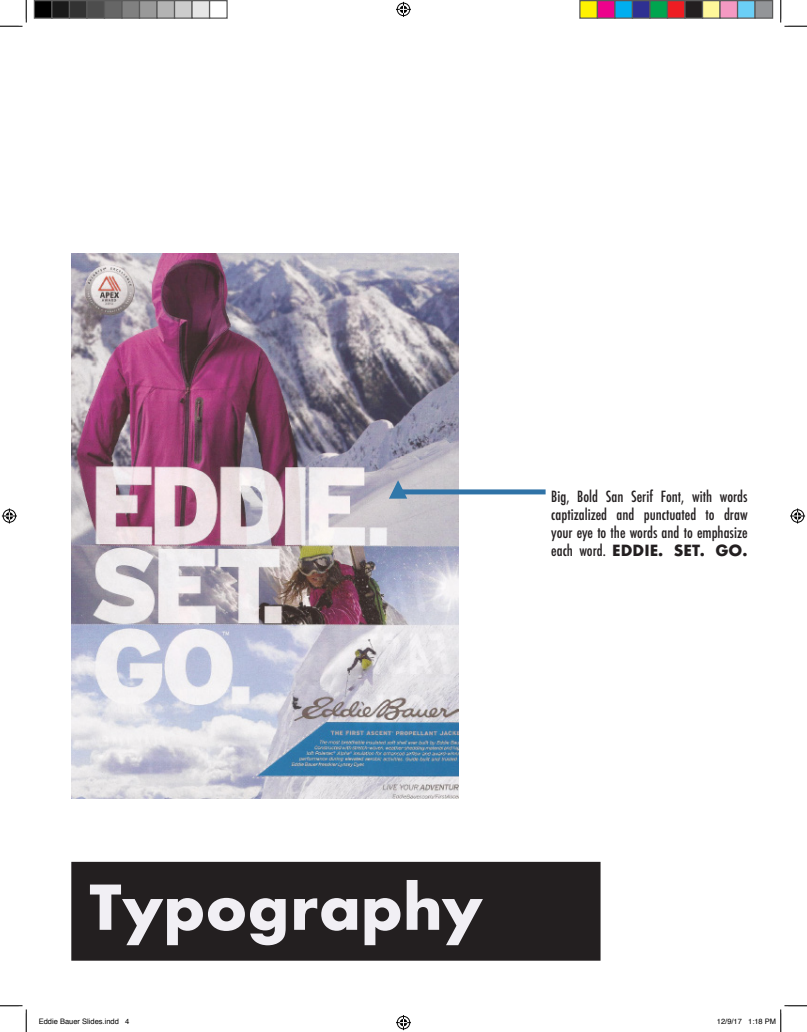
<style>
.page{position:relative;width:807px;height:1032px;background:#fff}
.page>*{position:absolute;margin:0;border:0;box-sizing:border-box;transform-origin:0 0}
.t1{font:700 60px "Futura";color:#f1eff4}
.t2{font:500 condensed 15px/18px "Futura";color:#231f20;text-align:justify}
.t3{font:7.5px "Helvetica";color:#000}
.s1{font-weight:700;font-stretch:normal}
</style>
<div class="page">
<div style="left:72px;top:862px;width:527px;height:97px;background:#231f20"></div>
<div style="left:71px;top:861px;width:529px;height:99px;border:1px solid #231f20"></div>
<img style="left:71px;top:253px;width:387px;height:545px">
<div style="left:398px;top:489px;width:147px;height:5px;background:#3073a7"></div>
<svg style="left:389px;top:480px;width:18px;height:18px"></svg>
<svg style="left:0;top:0;width:27px;height:27px"></svg>
<svg style="left:0;top:1005px;width:27px;height:26px"></svg>
<svg style="left:780px;top:0;width:26px;height:27px"></svg>
<svg style="left:396px;top:2px;width:15px;height:15px"></svg>
<svg style="left:396px;top:1015px;width:15px;height:14px"></svg>
<svg style="left:2px;top:508px;width:15px;height:15px"></svg>
<svg style="left:790px;top:508px;width:14px;height:15px"></svg>
<div style="left:34px;top:1px;width:18px;height:17px;background:#000"></div>
<div style="left:34px;top:0;width:18px;height:19px;border:1px solid #595959"></div>
<div style="left:52px;top:1px;width:17px;height:17px;background:#1a1a1a"></div>
<div style="left:51px;top:0;width:19px;height:19px;border:1px solid #595959"></div>
<div style="left:69px;top:1px;width:18px;height:17px;background:#333"></div>
<div style="left:69px;top:0;width:19px;height:19px;border:1px solid #595959"></div>
<div style="left:87px;top:1px;width:17px;height:17px;background:#4d4d4d"></div>
<div style="left:86px;top:0;width:19px;height:19px;border:1px solid #595959"></div>
<div style="left:104px;top:1px;width:18px;height:17px;background:#666"></div>
<div style="left:104px;top:0;width:18px;height:19px;border:1px solid #595959"></div>
<div style="left:122px;top:1px;width:17px;height:17px;background:#808080"></div>
<div style="left:121px;top:0;width:19px;height:19px;border:1px solid #595959"></div>
<div style="left:139px;top:1px;width:18px;height:17px;background:#999"></div>
<div style="left:139px;top:0;width:19px;height:19px;border:1px solid #595959"></div>
<div style="left:157px;top:1px;width:17px;height:17px;background:#b3b3b3"></div>
<div style="left:156px;top:0;width:19px;height:19px;border:1px solid #595959"></div>
<div style="left:174px;top:1px;width:18px;height:17px;background:#ccc"></div>
<div style="left:174px;top:0;width:18px;height:19px;border:1px solid #595959"></div>
<div style="left:192px;top:1px;width:17px;height:17px;background:#e6e6e6"></div>
<div style="left:191px;top:0;width:19px;height:19px;border:1px solid #595959"></div>
<div style="left:209px;top:0;width:19px;height:19px;border:1px solid #595959"></div>
<div style="left:579px;top:1px;width:18px;height:17px;background:#fff101"></div>
<div style="left:579px;top:0;width:19px;height:19px;border:1px solid #595959"></div>
<div style="left:597px;top:1px;width:17px;height:17px;background:#ed028c"></div>
<div style="left:596px;top:0;width:19px;height:19px;border:1px solid #595959"></div>
<div style="left:614px;top:1px;width:18px;height:17px;background:#00aeef"></div>
<div style="left:614px;top:0;width:18px;height:19px;border:1px solid #595959"></div>
<div style="left:632px;top:1px;width:17px;height:17px;background:#2e3092"></div>
<div style="left:631px;top:0;width:19px;height:19px;border:1px solid #595959"></div>
<div style="left:649px;top:1px;width:18px;height:17px;background:#00a54f"></div>
<div style="left:649px;top:0;width:19px;height:19px;border:1px solid #595959"></div>
<div style="left:667px;top:1px;width:17px;height:17px;background:#ee1d23"></div>
<div style="left:666px;top:0;width:19px;height:19px;border:1px solid #595959"></div>
<div style="left:684px;top:1px;width:18px;height:17px;background:#231f20"></div>
<div style="left:684px;top:0;width:18px;height:19px;border:1px solid #595959"></div>
<div style="left:702px;top:1px;width:17px;height:17px;background:#fff79a"></div>
<div style="left:701px;top:0;width:19px;height:19px;border:1px solid #595959"></div>
<div style="left:719px;top:1px;width:18px;height:17px;background:#f499c2"></div>
<div style="left:719px;top:0;width:19px;height:19px;border:1px solid #595959"></div>
<div style="left:737px;top:1px;width:17px;height:17px;background:#6bcff6"></div>
<div style="left:736px;top:0;width:19px;height:19px;border:1px solid #595959"></div>
<div style="left:754px;top:1px;width:18px;height:17px;background:#939598"></div>
<div style="left:754px;top:0;width:18px;height:19px;border:1px solid #595959"></div>
<svg style="left:780px;top:1005px;width:26px;height:26px"></svg>
<p class="t2" style="left:551px;top:487px;width:198px">Big, Bold San Serif Font, with words captizalized and punctuated to draw your eye to the words and to emphasize each word. <span class="s1">EDDIE. SET. GO.</span></p>
<p class="t1" style="left:89px;top:863px;width:395px">Typography</p>
<p class="t3" style="left:39px;top:1015px;width:92px">Eddie Bauer Slides.indd 4</p>
<p class="t3" style="left:716px;top:1015px;width:61px">12/9/17 1:18 PM</p>
</div>
